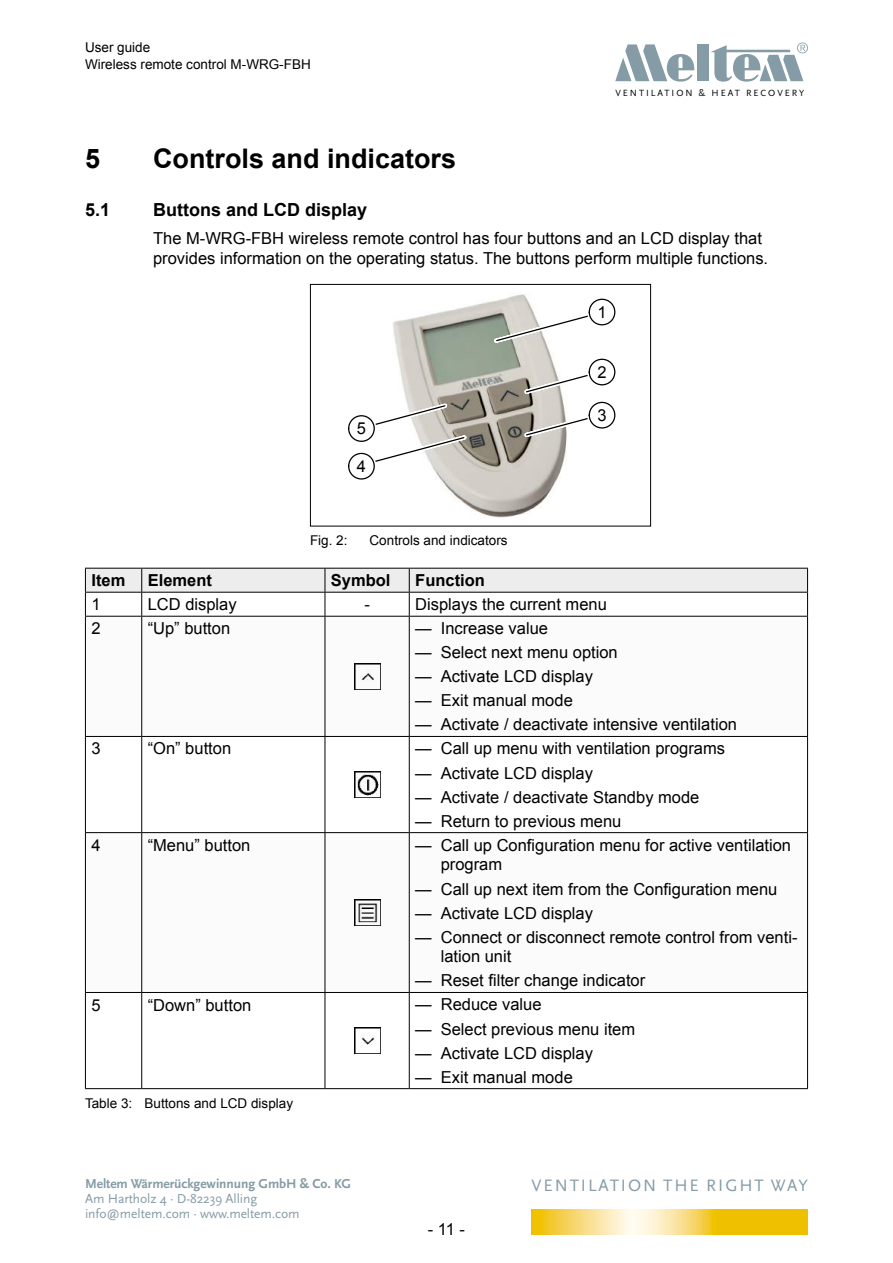
<style>
.page{position:relative;width:893px;height:1263px;background:#fff}
.page>*{position:absolute;margin:0;border:0;box-sizing:border-box;transform-origin:0 0}
.t1{font:700 27px "Arial";color:#000}
.t2{font:700 18px "Arial";color:#000}
.t3{font:17.25px "Scala Sans Pro";letter-spacing:.11em;color:#859ba6}
.t4{font:16.5px/19.8px "Arial";color:#000}
.t5{font:700 16.5px "Arial";color:#000}
.t6{font:13.5px/16.2px "Arial";color:#000}
.t7{font:13.5px/15px "Scala Sans Pro";letter-spacing:-.005em;color:#859ba6}
.t8{font:700 13.5px "Scala Sans Pro";letter-spacing:-.005em;color:#859ba6}
.t9{font:9.45px "Scala Sans Pro";letter-spacing:.21em;color:#000}
</style>
<div class="page">
<svg style="left:531px;top:1209px;width:277px;height:25px;background:#f5d45a"></svg>
<svg style="left:615px;top:44px;width:80px;height:38px"></svg>
<div style="left:697px;top:44px;width:12px;height:37px;background:#859ba6"></div>
<svg style="left:710px;top:43px;width:98px;height:39px"></svg>
<img style="left:393px;top:301px;width:174px;height:217px">
<div style="left:310px;top:284px;width:341px;height:242px;border:1px solid #000"></div>
<svg style="left:491px;top:294px;width:125px;height:52px"></svg>
<div style="left:589px;top:299px;width:26px;height:26px;background:#fff;border-radius:50%"></div>
<div style="left:589px;top:299px;width:26px;height:26px;border:1px solid #000;border-radius:50%"></div>
<svg style="left:521px;top:354px;width:95px;height:86px"></svg>
<div style="left:589px;top:402px;width:26px;height:26px;background:#fff;border-radius:50%"></div>
<div style="left:589px;top:402px;width:26px;height:27px;border:1px solid #000;border-radius:50%"></div>
<svg style="left:348px;top:401px;width:122px;height:83px"></svg>
<div style="left:349px;top:416px;width:25px;height:25px;background:#fff;border-radius:50%"></div>
<div style="left:348px;top:415px;width:27px;height:27px;border:1px solid #000;border-radius:50%"></div>
<svg style="left:86px;top:617px;width:721px;height:375px"></svg>
<hr style="left:85px;top:616px;width:57px;height:1px;background:#000">
<hr style="left:142px;top:616px;width:183px;height:1px;background:#000">
<hr style="left:141px;top:617px;width:1px;height:119px;background:#000">
<hr style="left:325px;top:616px;width:84px;height:1px;background:#000">
<hr style="left:325px;top:617px;width:1px;height:119px;background:#000">
<hr style="left:409px;top:616px;width:399px;height:1px;background:#000">
<hr style="left:409px;top:617px;width:1px;height:119px;background:#000">
<hr style="left:85px;top:736px;width:57px;height:1px;background:#000">
<hr style="left:142px;top:736px;width:183px;height:1px;background:#000">
<hr style="left:141px;top:737px;width:1px;height:95px;background:#000">
<hr style="left:325px;top:736px;width:84px;height:1px;background:#000">
<hr style="left:325px;top:737px;width:1px;height:95px;background:#000">
<hr style="left:409px;top:736px;width:399px;height:1px;background:#000">
<hr style="left:409px;top:737px;width:1px;height:95px;background:#000">
<hr style="left:85px;top:832px;width:57px;height:1px;background:#000">
<hr style="left:142px;top:832px;width:183px;height:1px;background:#000">
<hr style="left:141px;top:833px;width:1px;height:159px;background:#000">
<hr style="left:325px;top:832px;width:84px;height:1px;background:#000">
<hr style="left:325px;top:833px;width:1px;height:159px;background:#000">
<hr style="left:409px;top:832px;width:399px;height:1px;background:#000">
<hr style="left:409px;top:833px;width:1px;height:159px;background:#000">
<hr style="left:85px;top:992px;width:57px;height:1px;background:#000">
<hr style="left:142px;top:992px;width:183px;height:1px;background:#000">
<hr style="left:141px;top:993px;width:1px;height:95px;background:#000">
<hr style="left:325px;top:992px;width:84px;height:1px;background:#000">
<hr style="left:325px;top:993px;width:1px;height:95px;background:#000">
<hr style="left:409px;top:992px;width:399px;height:1px;background:#000">
<hr style="left:409px;top:993px;width:1px;height:95px;background:#000">
<hr style="left:85px;top:617px;width:1px;height:119px;background:#000">
<hr style="left:807px;top:617px;width:1px;height:119px;background:#000">
<hr style="left:85px;top:737px;width:1px;height:95px;background:#000">
<hr style="left:807px;top:737px;width:1px;height:95px;background:#000">
<hr style="left:85px;top:833px;width:1px;height:159px;background:#000">
<hr style="left:807px;top:833px;width:1px;height:159px;background:#000">
<hr style="left:85px;top:993px;width:1px;height:95px;background:#000">
<hr style="left:807px;top:993px;width:1px;height:95px;background:#000">
<hr style="left:85px;top:1088px;width:57px;height:1px;background:#000">
<hr style="left:142px;top:1088px;width:183px;height:1px;background:#000">
<hr style="left:325px;top:1088px;width:84px;height:1px;background:#000">
<hr style="left:409px;top:1088px;width:399px;height:1px;background:#000">
<svg style="left:85px;top:568px;width:723px;height:48px"></svg>
<hr style="left:85px;top:592px;width:57px;height:1px;background:#000">
<hr style="left:142px;top:592px;width:183px;height:1px;background:#000">
<hr style="left:325px;top:592px;width:84px;height:1px;background:#000">
<hr style="left:409px;top:592px;width:399px;height:1px;background:#000">
<img style="left:354px;top:663px;width:26px;height:26px">
<img style="left:354px;top:771px;width:26px;height:26px">
<img style="left:354px;top:899px;width:26px;height:26px">
<img style="left:354px;top:1027px;width:26px;height:26px">
<p class="t6" style="left:85px;top:40px;width:227px">User guide<br>Wireless remote control M-WRG-FBH</p>
<p class="t9" style="left:615px;top:87px;width:190px">VENTILATION &amp; HEAT RECOVERY</p>
<h1 class="t1" style="left:85px;top:141px;width:17px">5</h1>
<h1 class="t1" style="left:153px;top:141px;width:305px">Controls and indicators</h1>
<p class="t2" style="left:85px;top:197px;width:27px">5.1</p>
<p class="t2" style="left:153px;top:197px;width:216px">Buttons and LCD display</p>
<p class="t4" style="left:153px;top:228px;width:617px">The M-WRG-FBH wireless remote control has four buttons and an LCD display that provides information on the operating status. The buttons perform multiple functions.</p>
<p class="t4" style="left:597px;top:302px;width:11px">1</p>
<p class="t4" style="left:357px;top:419px;width:11px">5</p>
<p class="t4" style="left:357px;top:457px;width:11px">4</p>
<p class="t6" style="left:310px;top:532px;width:39px">Fig. 2:</p>
<p class="t6" style="left:370px;top:532px;width:140px">Controls and indicators</p>
<p class="t4" style="left:597px;top:362px;width:11px">2</p>
<p class="t4" style="left:597px;top:406px;width:11px">3</p>
<p class="t5" style="left:91px;top:569px;width:35px">Item</p>
<p class="t5" style="left:148px;top:569px;width:66px">Element</p>
<p class="t5" style="left:331px;top:569px;width:61px">Symbol</p>
<p class="t5" style="left:415px;top:569px;width:71px">Function</p>
<p class="t4" style="left:91px;top:595px;width:11px">1</p>
<p class="t4" style="left:148px;top:595px;width:90px">LCD display</p>
<p class="t4" style="left:364px;top:595px;width:7px">-</p>
<p class="t4" style="left:415px;top:595px;width:193px">Displays the current menu</p>
<p class="t4" style="left:91px;top:619px;width:11px">2</p>
<p class="t4" style="left:148px;top:619px;width:84px">“Up” button</p>
<p class="t4" style="left:415px;top:619px;width:134px">— Increase value</p>
<p class="t4" style="left:415px;top:643px;width:204px">— Select next menu option</p>
<p class="t4" style="left:415px;top:667px;width:179px">— Activate LCD display</p>
<p class="t4" style="left:415px;top:691px;width:159px">— Exit manual mode</p>
<p class="t4" style="left:415px;top:715px;width:323px">— Activate / deactivate intensive ventilation</p>
<p class="t4" style="left:91px;top:739px;width:11px">3</p>
<p class="t4" style="left:148px;top:739px;width:85px">“On” button</p>
<p class="t4" style="left:415px;top:739px;width:311px">— Call up menu with ventilation programs</p>
<p class="t4" style="left:415px;top:763px;width:179px">— Activate LCD display</p>
<p class="t4" style="left:415px;top:787px;width:286px">— Activate / deactivate Standby mode</p>
<p class="t4" style="left:415px;top:811px;width:208px">— Return to previous menu</p>
<p class="t4" style="left:91px;top:835px;width:11px">4</p>
<p class="t4" style="left:148px;top:835px;width:104px">“Menu” button</p>
<p class="t4" style="left:441px;top:835px;width:352px;text-indent:-26px">— Call up Configuration menu for active ventilation program</p>
<p class="t4" style="left:415px;top:879px;width:364px">— Call up next item from the Configuration menu</p>
<p class="t4" style="left:415px;top:903px;width:179px">— Activate LCD display</p>
<p class="t4" style="left:441px;top:927px;width:358px;text-indent:-26px">— Connect or disconnect remote control from venti&shy;lation unit</p>
<p class="t4" style="left:415px;top:971px;width:232px">— Reset filter change indicator</p>
<p class="t4" style="left:91px;top:995px;width:11px">5</p>
<p class="t4" style="left:148px;top:995px;width:105px">“Down” button</p>
<p class="t4" style="left:415px;top:995px;width:128px">— Reduce value</p>
<p class="t4" style="left:415px;top:1019px;width:221px">— Select previous menu item</p>
<p class="t4" style="left:415px;top:1043px;width:179px">— Activate LCD display</p>
<p class="t4" style="left:415px;top:1067px;width:159px">— Exit manual mode</p>
<p class="t6" style="left:85px;top:1095px;width:210px">Table 3: Buttons and LCD display</p>
<p class="t8" style="left:85px;top:1176px;width:267px">Meltem Wärmerückgewinnung GmbH &amp; Co. KG</p>
<p class="t7" style="left:85px;top:1191px;width:216px">Am Hartholz 4 · D-82239 Alling info@meltem.com · www.meltem.com</p>
<p class="t4" style="left:428px;top:1219px;width:39px">- 11 -</p>
<p class="t3" style="left:532px;top:1175px;width:278px">VENTILATION THE RIGHT WAY</p>
</div>
